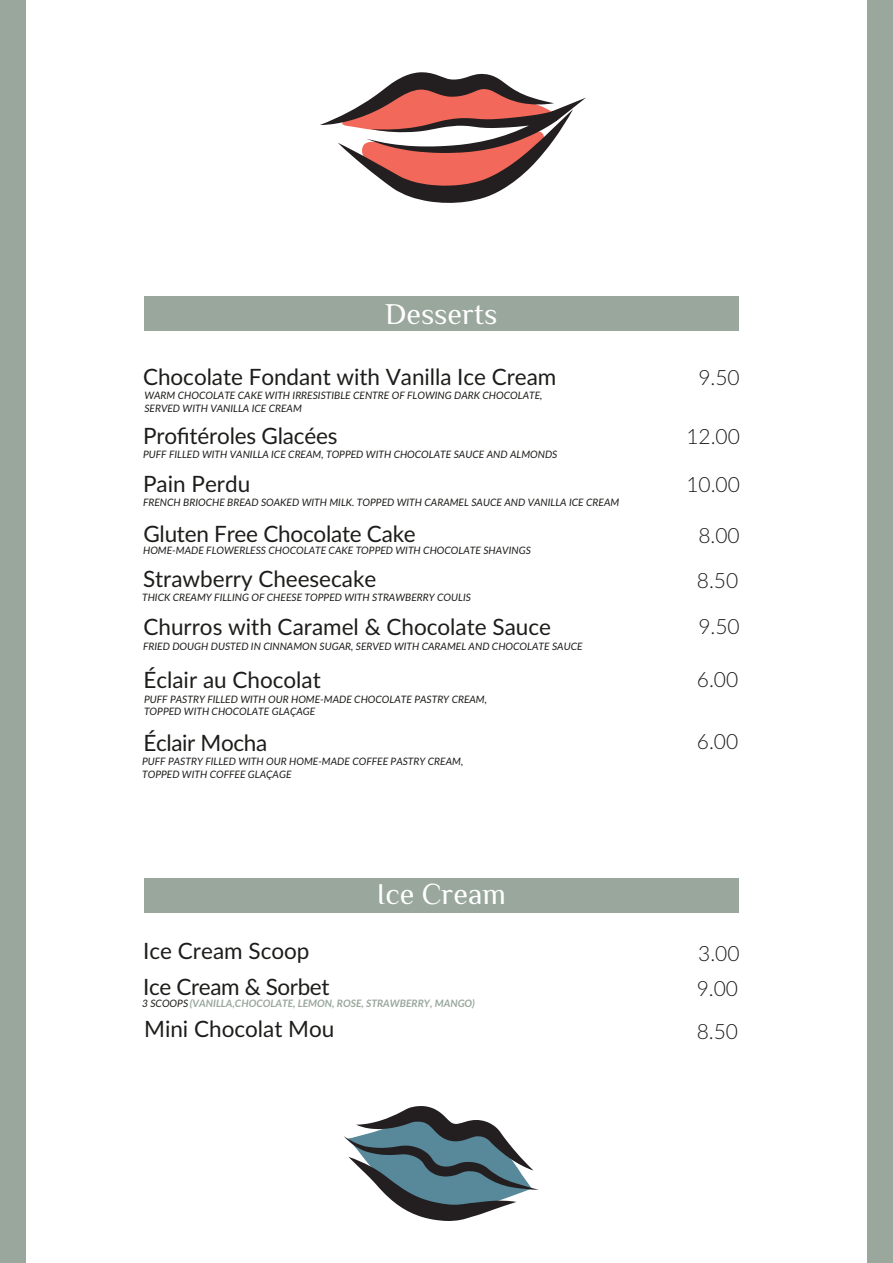
<style>
.page{position:relative;width:893px;height:1263px;background:#fff}
.page>*{position:absolute;margin:0;border:0;box-sizing:border-box;transform-origin:0 0}
.t1{font:29.85px "Philosopher";color:#fff}
.t2{font:22.5px/48.6px "Lato";color:#1d1d1b}
.t3{font:300 21px/45.2px "Lato";color:#1d1d1b;text-align:justify}
.t4{font:italic 10.2px/12.3px "Lato";color:#1d1d1b}
.t5{font:italic 700 10.2px "Lato";color:#99a79c}
.s1{font-weight:400;color:#1d1d1b}
</style>
<div class="page">
<div style="left:144px;top:297px;width:594px;height:34px;background:#99a79c"></div>
<div style="left:144px;top:878px;width:595px;height:35px;background:#99a79c"></div>
<div style="left:0;top:0;width:25px;height:1263px;background:#99a79c"></div>
<div style="left:868px;top:0;width:25px;height:1263px;background:#99a79c"></div>
<svg style="left:344px;top:1106px;width:195px;height:115px"></svg>
<svg style="left:320px;top:72px;width:266px;height:131px"></svg>
<h1 class="t1" style="left:385px;top:295px;width:114px">Desserts</h1>
<h2 class="t2" style="left:143px;top:351px;width:415px">Chocolate Fondant with Vanilla Ice Cream</h2>
<p class="t4" style="left:144px;top:389px;width:400px">WARM CHOCOLATE CAKE WITH IRRESISTIBLE CENTRE OF FLOWING DARK CHOCOLATE,<br>SERVED WITH VANILLA ICE CREAM</p>
<p class="t4" style="left:143px;top:448px;width:416px">PUFF FILLED WITH VANILLA ICE CREAM, TOPPED WITH CHOCOLATE SAUCE AND ALMONDS</p>
<p class="t4" style="left:143px;top:496px;width:478px">FRENCH BRIOCHE BREAD SOAKED WITH MILK. TOPPED WITH CARAMEL SAUCE AND VANILLA ICE CREAM</p>
<h2 class="t2" style="left:143px;top:411px;width:274px">Profitéroles Glacées<br>Pain Perdu<br>Gluten Free Chocolate Cake</h2>
<h2 class="t2" style="left:143px;top:554px;width:409px;line-height:47.8px">Strawberry Cheesecake<br>Churros with Caramel &amp; Chocolate Sauce</h2>
<h2 class="t2" style="left:143px;top:655px;width:179px">Éclair au Chocolat</h2>
<p class="t4" style="left:143px;top:543px;width:389px">HOME-MADE FLOWERLESS CHOCOLATE CAKE TOPPED WITH CHOCOLATE SHAVINGS</p>
<p class="t4" style="left:142px;top:591px;width:330px">THICK CREAMY FILLING OF CHEESE TOPPED WITH STRAWBERRY COULIS</p>
<p class="t4" style="left:143px;top:639px;width:441px">FRIED DOUGH DUSTED IN CINNAMON SUGAR, SERVED WITH CARAMEL AND CHOCOLATE SAUCE</p>
<p class="t4" style="left:144px;top:693px;width:344px">PUFF PASTRY FILLED WITH OUR HOME-MADE CHOCOLATE PASTRY CREAM,<br>TOPPED WITH CHOCOLATE GLAÇAGE</p>
<h2 class="t2" style="left:143px;top:718px;width:125px">Éclair Mocha</h2>
<p class="t4" style="left:142px;top:755px;width:323px">PUFF PASTRY FILLED WITH OUR HOME-MADE COFFEE PASTRY CREAM,<br>TOPPED WITH COFFEE GLAÇAGE</p>
<h1 class="t1" style="left:377px;top:874px;width:130px">Ice Cream</h1>
<h2 class="t2" style="left:143px;top:932px;width:188px;line-height:35.8px">Ice Cream Scoop<br>Ice Cream &amp; Sorbet</h2>
<h2 class="t2" style="left:144px;top:1003px;width:192px">Mini Chocolat Mou</h2>
<p class="t5" style="left:142px;top:996px;width:334px"><span class="s1">3 SCOOPS</span> (VANILLA,CHOCOLATE, LEMON, ROSE, STRAWBERRY, MANGO)</p>
<h3 class="t3" style="left:698px;top:354px;width:43px">9.50</h3>
<h3 class="t3" style="left:686px;top:414px;width:55px">12.00</h3>
<h3 class="t3" style="left:686px;top:461px;width:55px">10.00</h3>
<h3 class="t3" style="left:697px;top:512px;width:44px">8.00<br>8.50<br>9.50</h3>
<h3 class="t3" style="left:697px;top:656px;width:43px">6.00</h3>
<h3 class="t3" style="left:697px;top:718px;width:43px">6.00</h3>
<h3 class="t3" style="left:697px;top:935px;width:44px;line-height:35.1px">3.00<br>9.00</h3>
<h3 class="t3" style="left:697px;top:1008px;width:43px">8.50</h3>
</div>
